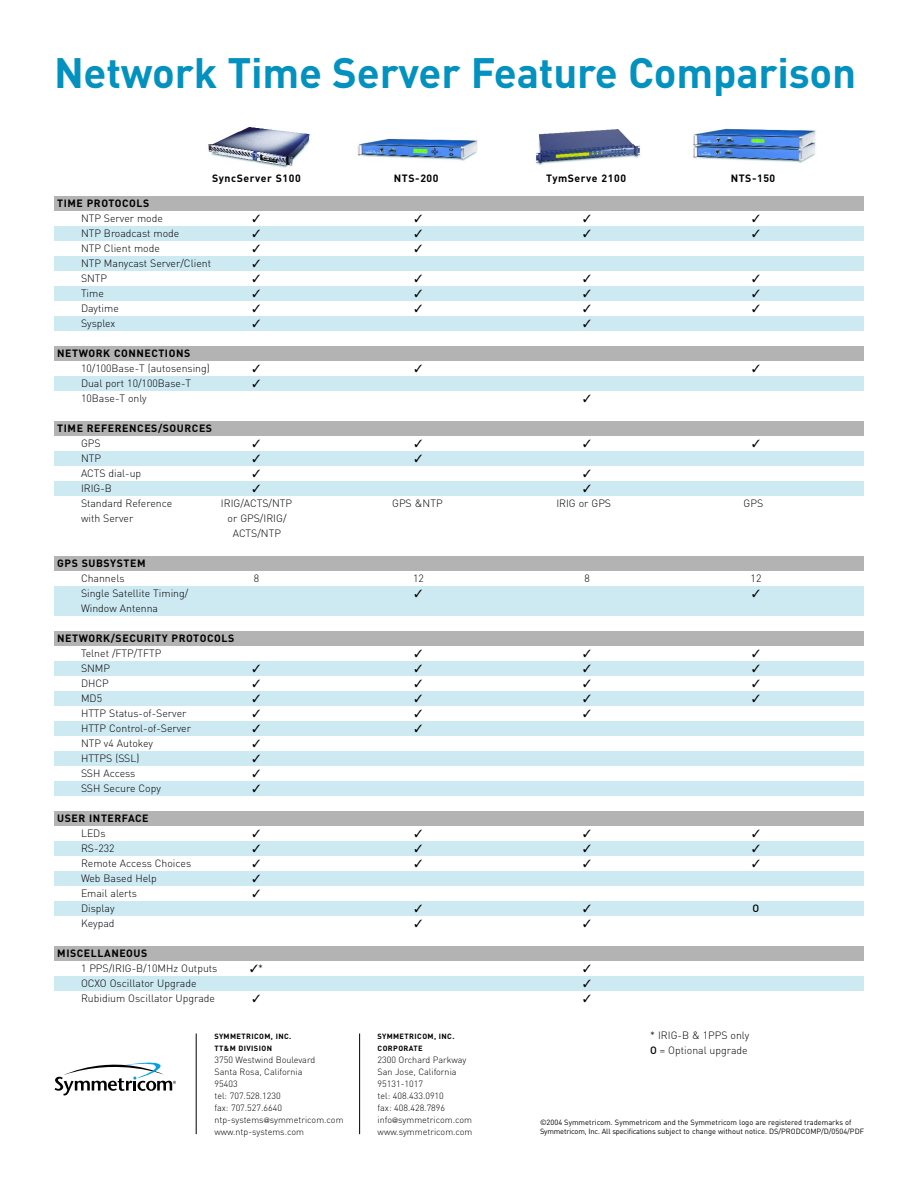
<style>
.page{position:relative;width:918px;height:1188px;background:#fff}
.page>*{position:absolute;margin:0;border:0;box-sizing:border-box;transform-origin:0 0}
.t1{font:700 42px "DIN";letter-spacing:-.005em;color:#0392bf}
.t2{font:300 10.5px/15px "DIN";color:#000;text-align:center}
.t3{font:700 10.5px "DIN";letter-spacing:.055em;color:#000}
.t4{font:500 10.5px "DIN";color:#000}
.t5{font:300 9px/12px "DIN";color:#000}
.t6{font:7.5px/9px "DIN";color:#000}
.t7{font:700 7.5px/12px "DIN";letter-spacing:.055em;color:#000}
.s1{font-family:"Helvetica Neue";font-size:7.5px}
.s2{font-weight:500}
</style>
<div class="page">
<div style="left:54px;top:226px;width:810px;height:15px;background:#cde9f2"></div>
<div style="left:54px;top:256px;width:810px;height:15px;background:#cde9f2"></div>
<div style="left:54px;top:286px;width:810px;height:15px;background:#cde9f2"></div>
<div style="left:54px;top:316px;width:810px;height:15px;background:#cde9f2"></div>
<div style="left:54px;top:346px;width:810px;height:15px;background:#b3b3b3"></div>
<div style="left:54px;top:376px;width:810px;height:15px;background:#cde9f2"></div>
<div style="left:54px;top:421px;width:810px;height:15px;background:#b3b3b3"></div>
<div style="left:54px;top:451px;width:810px;height:15px;background:#cde9f2"></div>
<div style="left:54px;top:481px;width:810px;height:15px;background:#cde9f2"></div>
<div style="left:54px;top:556px;width:810px;height:15px;background:#b3b3b3"></div>
<div style="left:54px;top:586px;width:810px;height:30px;background:#cde9f2"></div>
<div style="left:54px;top:631px;width:810px;height:15px;background:#b3b3b3"></div>
<div style="left:54px;top:661px;width:810px;height:15px;background:#cde9f2"></div>
<div style="left:54px;top:691px;width:810px;height:15px;background:#cde9f2"></div>
<div style="left:54px;top:721px;width:810px;height:15px;background:#cde9f2"></div>
<div style="left:54px;top:751px;width:810px;height:15px;background:#cde9f2"></div>
<div style="left:54px;top:781px;width:810px;height:15px;background:#cde9f2"></div>
<div style="left:54px;top:811px;width:810px;height:15px;background:#b3b3b3"></div>
<div style="left:54px;top:841px;width:810px;height:15px;background:#cde9f2"></div>
<div style="left:54px;top:871px;width:810px;height:15px;background:#cde9f2"></div>
<div style="left:54px;top:901px;width:810px;height:15px;background:#cde9f2"></div>
<div style="left:54px;top:946px;width:810px;height:15px;background:#b3b3b3"></div>
<div style="left:54px;top:976px;width:810px;height:15px;background:#cde9f2"></div>
<div style="left:54px;top:196px;width:810px;height:15px;background:#b3b3b3"></div>
<svg style="left:54px;top:1062px;width:122px;height:34px"></svg>
<hr style="left:196px;top:1033px;width:1px;height:101px;background:#000">
<hr style="left:359px;top:1033px;width:1px;height:101px;background:#000">
<img style="left:693px;top:128px;width:123px;height:35px">
<img style="left:357px;top:138px;width:121px;height:23px">
<img style="left:535px;top:129px;width:106px;height:36px">
<img style="left:208px;top:127px;width:102px;height:41px">
<h1 class="t1" style="left:54px;top:58px;width:804px">Network Time Server Feature Comparison</h1>
<p class="t3" style="left:212px;top:175px;width:90px">SyncServer S100</p>
<p class="t3" style="left:394px;top:175px;width:46px">NTS-200</p>
<p class="t3" style="left:546px;top:175px;width:81px">TymServe 2100</p>
<p class="t3" style="left:731px;top:175px;width:46px">NTS-150</p>
<p class="t3" style="left:57px;top:200px;width:94px">TIME PROTOCOLS</p>
<p class="t2" style="left:81px;top:212px;width:83px">NTP Server mode</p>
<p class="t2" style="left:81px;top:227px;width:100px">NTP Broadcast mode</p>
<p class="t2" style="left:81px;top:242px;width:80px">NTP Client mode</p>
<p class="t2" style="left:81px;top:257px;width:132px">NTP Manycast Server/Client</p>
<p class="t2" style="left:81px;top:272px;width:28px">SNTP</p>
<p class="t2" style="left:81px;top:287px;width:24px">Time</p>
<p class="t2" style="left:81px;top:302px;width:39px">Daytime</p>
<p class="t2" style="left:81px;top:317px;width:36px">Sysplex</p>
<p class="t3" style="left:57px;top:350px;width:135px">NETWORK CONNECTIONS</p>
<p class="t2" style="left:81px;top:362px;width:130px">10/100Base-T (autosensing)</p>
<p class="t2" style="left:81px;top:377px;width:112px">Dual port 10/100Base-T</p>
<p class="t2" style="left:81px;top:392px;width:67px">10Base-T only</p>
<p class="t3" style="left:57px;top:425px;width:156px">TIME REFERENCES/SOURCES</p>
<p class="t2" style="left:81px;top:437px;width:21px">GPS</p>
<p class="t2" style="left:81px;top:452px;width:22px">NTP</p>
<p class="t2" style="left:81px;top:467px;width:62px">ACTS dial-up</p>
<p class="t2" style="left:81px;top:482px;width:33px">IRIG-B</p>
<p class="t2" style="left:81px;top:497px;width:93px">Standard Reference</p>
<p class="t2" style="left:221px;top:497px;width:73px">IRIG/ACTS/NTP</p>
<p class="t2" style="left:392px;top:497px;width:52px">GPS &amp;NTP</p>
<p class="t2" style="left:556px;top:497px;width:56px">IRIG or GPS</p>
<p class="t2" style="left:744px;top:497px;width:21px">GPS</p>
<p class="t2" style="left:81px;top:512px;width:54px">with Server</p>
<p class="t2" style="left:228px;top:512px;width:60px">or GPS/IRIG/<br>ACTS/NTP</p>
<p class="t3" style="left:57px;top:560px;width:90px">GPS SUBSYSTEM</p>
<p class="t2" style="left:81px;top:572px;width:45px">Channels</p>
<p class="t2" style="left:254px;top:572px;width:7px">8</p>
<p class="t2" style="left:413px;top:572px;width:12px">12</p>
<p class="t2" style="left:585px;top:572px;width:7px">8</p>
<p class="t2" style="left:751px;top:572px;width:12px">12</p>
<p class="t2" style="left:81px;top:587px;width:109px">Single Satellite Timing/</p>
<p class="t2" style="left:81px;top:602px;width:79px">Window Antenna</p>
<p class="t3" style="left:57px;top:635px;width:178px">NETWORK/SECURITY PROTOCOLS</p>
<p class="t2" style="left:81px;top:647px;width:82px">Telnet /FTP/TFTP</p>
<p class="t2" style="left:81px;top:662px;width:31px">SNMP</p>
<p class="t2" style="left:81px;top:677px;width:29px">DHCP</p>
<p class="t2" style="left:81px;top:692px;width:23px">MD5</p>
<p class="t2" style="left:81px;top:707px;width:107px">HTTP Status-of-Server</p>
<p class="t2" style="left:81px;top:722px;width:112px">HTTP Control-of-Server</p>
<p class="t2" style="left:81px;top:737px;width:74px">NTP v4 Autokey</p>
<p class="t2" style="left:81px;top:752px;width:60px">HTTPS (SSL)</p>
<p class="t2" style="left:81px;top:767px;width:56px">SSH Access</p>
<p class="t2" style="left:81px;top:782px;width:81px">SSH Secure Copy</p>
<p class="t3" style="left:57px;top:815px;width:93px">USER INTERFACE</p>
<p class="t2" style="left:81px;top:827px;width:26px">LEDs</p>
<p class="t2" style="left:81px;top:842px;width:35px">RS-232</p>
<p class="t2" style="left:81px;top:857px;width:112px">Remote Access Choices</p>
<p class="t2" style="left:81px;top:872px;width:77px">Web Based Help</p>
<p class="t2" style="left:81px;top:887px;width:58px">Email alerts</p>
<p class="t2" style="left:81px;top:902px;width:35px">Display</p>
<p class="t4" style="left:753px;top:905px;width:8px">O</p>
<p class="t2" style="left:81px;top:917px;width:35px">Keypad</p>
<p class="t3" style="left:57px;top:950px;width:92px">MISCELLANEOUS</p>
<p class="t2" style="left:81px;top:962px;width:138px">1 PPS/IRIG-B/10MHz Outputs</p>
<p class="t2" style="left:250px;top:962px;width:14px">✓*</p>
<p class="t2" style="left:81px;top:977px;width:117px">OCXO Oscillator Upgrade</p>
<p class="t2" style="left:81px;top:992px;width:136px">Rubidium Oscillator Upgrade</p>
<p class="t7" style="left:214px;top:1031px;width:78px">SYMMETRICOM, INC.<br>TT&amp;M DIVISION</p>
<p class="t5" style="left:214px;top:1055px;width:131px">3750 Westwind Boulevard<br>Santa Rosa, California<br>95403<br>tel: 707.528.1230<br>fax: 707.527.6640 ntp-systems<span class="s1">@</span>symmetricom.com www.ntp-systems.com</p>
<p class="t7" style="left:378px;top:1031px;width:78px">SYMMETRICOM, INC.<br>CORPORATE</p>
<p class="t5" style="left:378px;top:1055px;width:96px">2300 Orchard Parkway<br>San Jose, California<br>95131-1017<br>tel: 408.433.0910<br>fax: 408.428.7896 info<span class="s1">@</span>symmetricom.com www.symmetricom.com</p>
<p class="t2" style="left:650px;top:1028px;width:101px;text-align:left">* IRIG-B &amp; 1PPS only<br><span class="s2">O</span> = Optional upgrade</p>
<p class="t6" style="left:540px;top:1119px;width:326px">©2004 Symmetricom. Symmetricom and the Symmetricom logo are registered trademarks of<br>Symmetricom, Inc. All specifications subject to change without notice. DS/PRODCOMP/D/0504/PDF</p>
</div>
